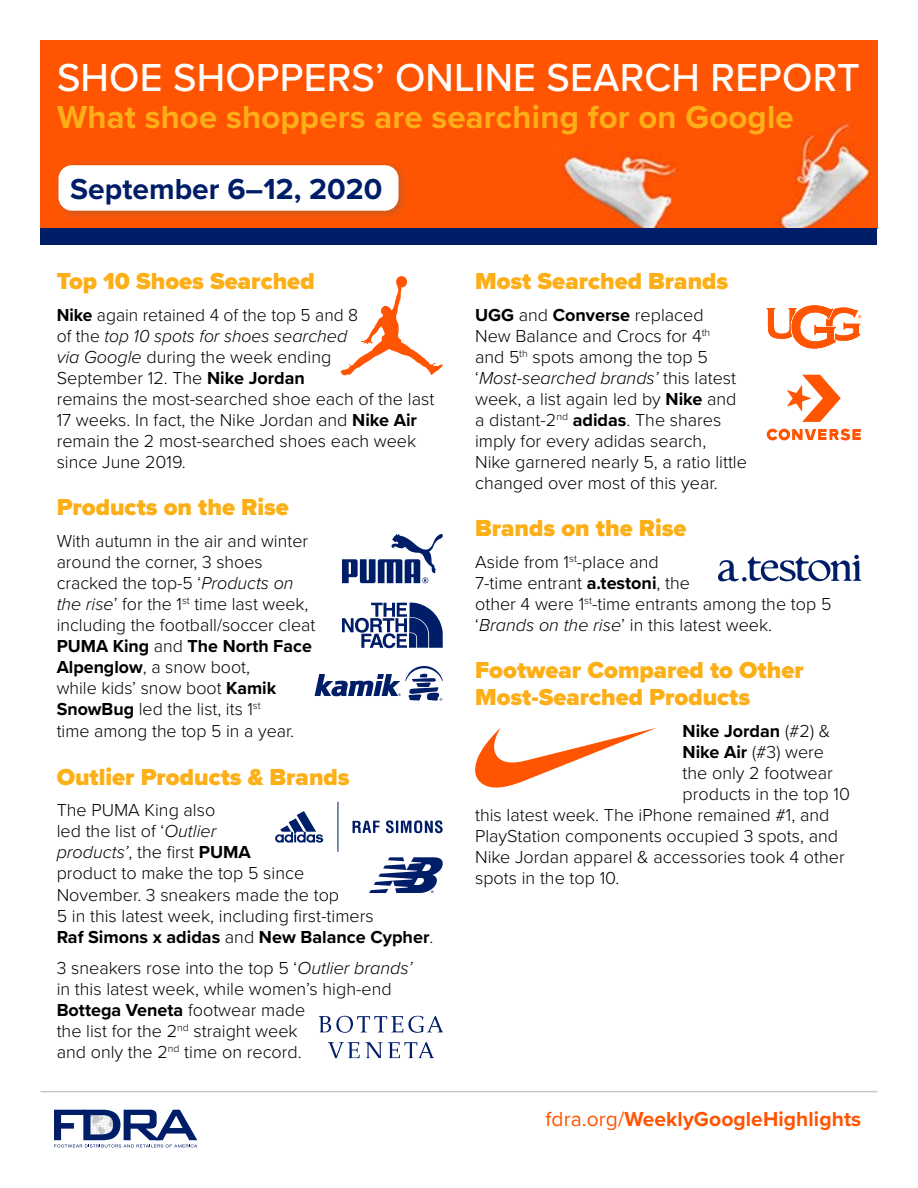
<style>
.page{position:relative;width:918px;height:1188px;background:#fff}
.page>*{position:absolute;margin:0;border:0;box-sizing:border-box;transform-origin:0 0}
.t1{font:500 40.5px "Proxima Nova";letter-spacing:.005em;color:#fff}
.t2{font:700 33px "Proxima Nova";letter-spacing:.005em;color:#fcaf17}
.t3{font:700 30px "Proxima Nova";color:#001d68}
.t4{font:900 24px/27px "Proxima Nova";color:#fcaf17}
.t5{font:700 21px "Proxima Nova";letter-spacing:.005em;color:#ff5402}
.t6{font:300 18px/21px "Proxima Nova";color:#000}
.t7{font:700 18px "Proxima Nova";color:#000}
.s1{font-weight:700}
.s2{font-style:italic}
.s3{font-weight:300}
.s4{font-weight:400}
</style>
<div class="page">
<svg style="left:54px;top:1109px;width:143px;height:39px"></svg>
<hr style="left:40px;top:1091px;width:838px;height:1px;background:#c7c8ca">
<img style="left:40px;top:40px;width:838px;height:189px">
<div style="left:53px;top:160px;width:356px;height:61px;background:#636466;opacity:.35"></div>
<div style="left:58px;top:165px;width:341px;height:46px;background:#fff;border-radius:14px"></div>
<div style="left:40px;top:229px;width:838px;height:16px;background:#001d68"></div>
<svg style="left:341px;top:276px;width:102px;height:100px"></svg>
<svg style="left:369px;top:857px;width:74px;height:36px"></svg>
<svg style="left:787px;top:375px;width:54px;height:47px"></svg>
<svg style="left:766px;top:428px;width:95px;height:13px"></svg>
<svg style="left:475px;top:728px;width:181px;height:60px"></svg>
<svg style="left:767px;top:305px;width:94px;height:44px"></svg>
<svg style="left:328px;top:1042px;width:106px;height:16px"></svg>
<svg style="left:319px;top:1015px;width:124px;height:18px"></svg>
<svg style="left:342px;top:534px;width:101px;height:49px"></svg>
<svg style="left:342px;top:602px;width:101px;height:46px"></svg>
<svg style="left:315px;top:666px;width:128px;height:35px"></svg>
<svg style="left:337px;top:802px;width:1px;height:50px"></svg>
<svg style="left:353px;top:821px;width:27px;height:13px"></svg>
<svg style="left:386px;top:820px;width:57px;height:14px"></svg>
<svg style="left:275px;top:811px;width:48px;height:32px"></svg>
<svg style="left:718px;top:555px;width:143px;height:27px"></svg>
<h1 class="t1" style="left:57px;top:47px;width:804px">SHOE SHOPPERS’ ONLINE SEARCH REPORT</h1>
<h2 class="t2" style="left:57px;top:92px;width:738px">What shoe shoppers are searching for on Google</h2>
<h3 class="t3" style="left:70px;top:166px;width:314px">September 6–12, 2020</h3>
<h3 class="t4" style="left:57px;top:267px;width:259px">Top 10 Shoes Searched</h3>
<p class="t6" style="left:57px;top:303px;width:379px"><span class="s1">Nike</span> again retained 4 of the top 5 and 8<br>of the <span class="s2">top 10 spots for shoes searched<br>via Google</span> during the week ending<br>September 12. The <span class="s1">Nike Jordan<br></span>remains the most-searched shoe each of the last 17 weeks. In fact, the Nike Jordan and <span class="s1">Nike Air </span>remain the 2 most-searched shoes each week since June 2019.</p>
<h3 class="t4" style="left:57px;top:493px;width:234px">Products on the Rise</h3>
<p class="t6" style="left:57px;top:529px;width:260px">With autumn in the air and winter around the corner, 3 shoes cracked the top-5 ‘<span class="s2">Products on the rise</span>’ for the 1<sup>st</sup> time last week, including the football/soccer cleat<br><span class="s1">PUMA King</span> and <span class="s1">The North Face<br>Alpenglow</span>, a snow boot,<br>while kids’ snow boot <span class="s1">Kamik<br>SnowBug</span> led the list, its 1<sup>st<br></sup>time among the top 5 in a year.</p>
<h3 class="t4" style="left:57px;top:763px;width:294px">Outlier Products &amp; Brands</h3>
<p class="t6" style="left:57px;top:799px;width:378px">The PUMA King also<br>led the list of ‘<span class="s2">Outlier<br>products’</span>, the first <span class="s1">PUMA<br></span>product to make the top 5 since<br>November. 3 sneakers made the top<br>5 in this latest week, including first-timers<br><span class="s1">Raf Simons x adidas</span> and <span class="s1">New Balance Cypher</span>.</p>
<p class="t6" style="left:57px;top:957px;width:357px">3 sneakers rose into the top 5 ‘<span class="s2">Outlier brands’ </span>in this latest week, while women’s high-end <span class="s1">Bottega Veneta</span> footwear made<br>the list for the 2<sup>nd</sup> straight week<br>and only the 2<sup>nd</sup> time on record.</p>
<h3 class="t4" style="left:475px;top:267px;width:255px">Most Searched Brands</h3>
<p class="t6" style="left:475px;top:303px;width:273px"><span class="s1">UGG</span> and <span class="s1">Converse</span> replaced<br>New Balance and Crocs for 4<sup>th<br></sup>and 5<sup>th</sup> spots among the top 5 ‘<span class="s2">Most-searched brands’</span> this latest week, a list again led by <span class="s1">Nike</span> and a distant-2<sup>nd</sup> <span class="s1">adidas</span>. The shares imply for every adidas search,<br>Nike garnered nearly 5, a ratio little changed over most of this year.</p>
<h3 class="t4" style="left:475px;top:514px;width:213px">Brands on the Rise</h3>
<p class="t6" style="left:475px;top:550px;width:358px">Aside from 1<sup>st</sup>-place and<br>7-time entrant <span class="s1">a.testoni</span>, the<br>other 4 were 1<sup>st</sup>-time entrants among the top 5 ‘<span class="s2">Brands on the rise</span>’ in this latest week.</p>
<h3 class="t4" style="left:475px;top:657px;width:330px">Footwear Compared to Other<br>Most-Searched Products</h3>
<p class="t7" style="left:683px;top:718px;width:149px">Nike Jordan <span class="s3">(#2) &amp;</span></p>
<p class="t6" style="left:683px;top:741px;width:143px"><span class="s1">Nike Air</span> (#3) were</p>
<p class="t6" style="left:683px;top:762px;width:152px">the only 2 footwear</p>
<p class="t6" style="left:683px;top:783px;width:169px">products in the top 10</p>
<p class="t6" style="left:475px;top:804px;width:356px">this latest week. The iPhone remained #1, and</p>
<p class="t6" style="left:475px;top:825px;width:364px">PlayStation components occupied 3 spots, and</p>
<p class="t6" style="left:475px;top:846px;width:371px">Nike Jordan apparel &amp; accessories took 4 other</p>
<p class="t6" style="left:475px;top:867px;width:146px">spots in the top 10.</p>
<p class="t5" style="left:545px;top:1104px;width:317px"><span class="s4">fdra.org/</span>WeeklyGoogleHighlights</p>
</div>
